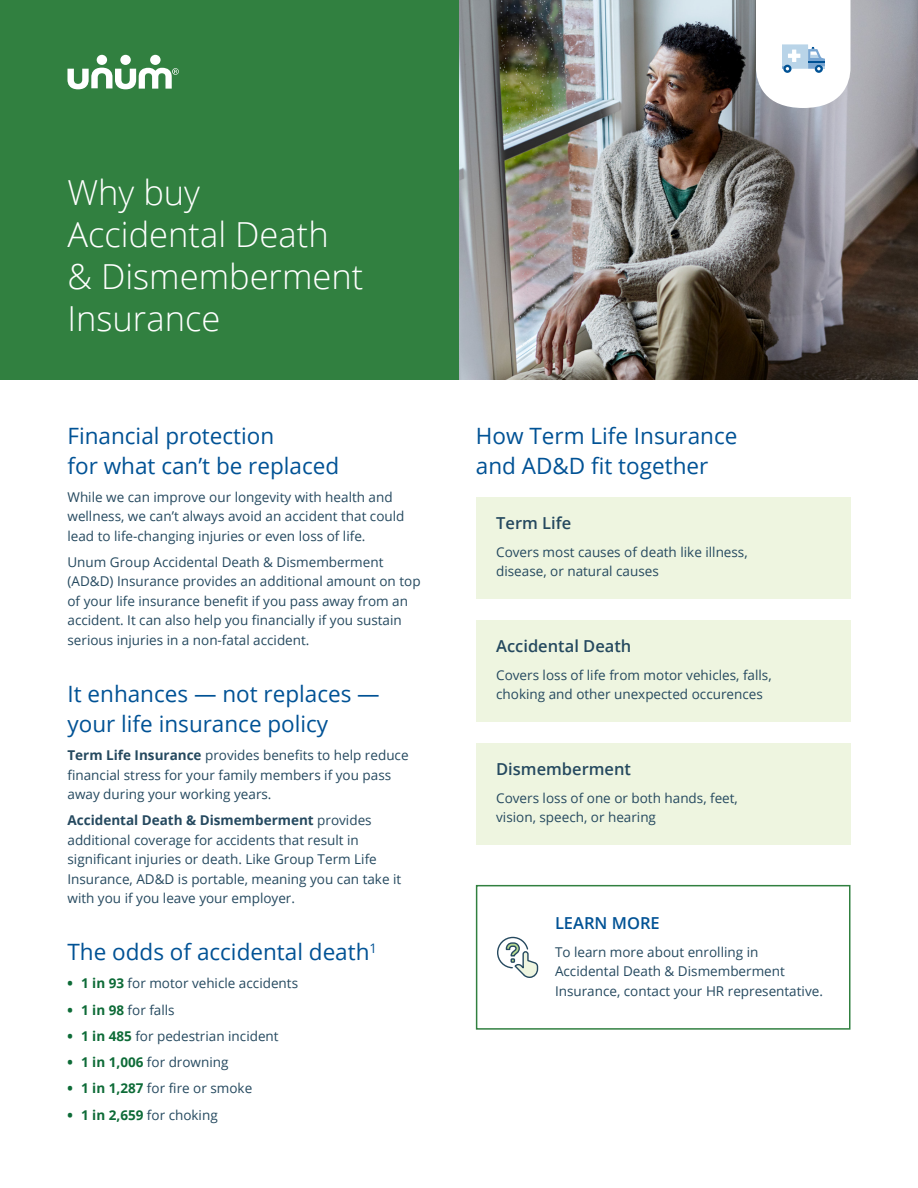
<style>
.page{position:relative;width:918px;height:1188px;background:#fff}
.page>*{position:absolute;margin:0;border:0;box-sizing:border-box;transform-origin:0 0}
.Title__H1__23_28_MIN{font:300 34.5px/42px "Open Sans";color:#fff}
.Subheading__H2{font:22.5px/30px "Open Sans";color:#005295}
.Bullet_list_lawn_4{font:600 16.5px "Open Sans";color:#25495f}
.Subtitle__H3{font:600 16.5px "Open Sans";color:#005295}
.Bullet_list_lawn_4-2{font:13.5px/19.5px "Open Sans";color:#25495f}
.Body__P{font:13.5px/19.5px "Open Sans";color:#25495f}
.s1{font-weight:700}
.s2{font-weight:800;color:#0d6b37}
.s3{font-weight:700;color:#0d6b37}
</style>
<div class="page">
<div style="left:0;top:0;width:918px;height:379px;background:#318040"></div>
<div style="left:97px;top:55px;width:10px;height:10px;background:#fff;border-radius:50%"></div>
<div style="left:120px;top:55px;width:11px;height:10px;background:#fff;border-radius:50%"></div>
<div style="left:150px;top:55px;width:11px;height:10px;background:#fff;border-radius:50%"></div>
<svg style="left:68px;top:68px;width:111px;height:21px"></svg>
<img style="left:459px;top:0;width:459px;height:379px">
<div style="left:476px;top:497px;width:374px;height:101px;background:#eef5e0"></div>
<div style="left:476px;top:620px;width:374px;height:101px;background:#eef5e0"></div>
<div style="left:476px;top:743px;width:374px;height:101px;background:#eef5e0"></div>
<div style="left:476px;top:885px;width:374px;height:145px;border:2px solid #318040"></div>
<svg style="left:497px;top:936px;width:42px;height:42px"></svg>
<svg style="left:756px;top:0;width:95px;height:108px;background:#eff2f6"></svg>
<h1 class="Title__H1__23_28_MIN" style="left:68px;top:170px;width:297px">Why buy<br>Accidental Death<br>&amp; Dismemberment<br>Insurance</h1>
<h2 class="Subheading__H2" style="left:68px;top:420px;width:273px">Financial protection<br>for what can’t be replaced</h2>
<p class="Body__P" style="left:68px;top:487px;width:339px">While we can improve our longevity with health and wellness, we can’t always avoid an accident that could lead to life-changing injuries or even loss of life.</p>
<p class="Body__P" style="left:68px;top:552px;width:355px">Unum Group Accidental Death &amp; Dismemberment (AD&amp;D) Insurance provides an additional amount on top of your life insurance benefit if you pass away from an accident. It can also help you financially if you sustain serious injuries in a non-fatal accident.</p>
<h2 class="Subheading__H2" style="left:68px;top:678px;width:314px">It enhances — not replaces — your life insurance policy</h2>
<p class="Bullet_list_lawn_4-2" style="left:68px;top:745px;width:343px"><span class="s1">Term Life Insurance</span> provides benefits to help reduce financial stress for your family members if you pass away during your working years.</p>
<p class="Bullet_list_lawn_4-2" style="left:68px;top:810px;width:335px"><span class="s1">Accidental Death &amp; Dismemberment</span> provides additional coverage for accidents that result in significant injuries or death. Like Group Term Life Insurance, AD&amp;D is portable, meaning you can take it with you if you leave your employer.</p>
<h2 class="Subheading__H2" style="left:68px;top:937px;width:311px">The odds of accidental death<sup>1</sup></h2>
<p class="Bullet_list_lawn_4-2" style="left:68px;top:973px;width:232px"><span class="s2">•</span> <span class="s3">1 in 93</span> for motor vehicle accidents</p>
<p class="Bullet_list_lawn_4-2" style="left:68px;top:1000px;width:109px"><span class="s2">•</span> <span class="s3">1 in 98</span> for falls</p>
<p class="Bullet_list_lawn_4-2" style="left:68px;top:1026px;width:213px"><span class="s2">•</span> <span class="s3">1 in 485</span> for pedestrian incident</p>
<p class="Bullet_list_lawn_4-2" style="left:68px;top:1052px;width:163px"><span class="s2">•</span> <span class="s3">1 in 1,006</span> for drowning</p>
<p class="Bullet_list_lawn_4-2" style="left:68px;top:1078px;width:186px"><span class="s2">•</span> <span class="s3">1 in 1,287</span> for fire or smoke</p>
<p class="Bullet_list_lawn_4-2" style="left:68px;top:1105px;width:152px"><span class="s2">•</span> <span class="s3">1 in 2,659</span> for choking</p>
<h2 class="Subheading__H2" style="left:476px;top:420px;width:263px">How Term Life Insurance and AD&amp;D fit together</h2>
<p class="Bullet_list_lawn_4" style="left:496px;top:511px;width:77px">Term Life</p>
<p class="Bullet_list_lawn_4-2" style="left:496px;top:542px;width:253px">Covers most causes of death like illness, disease, or natural causes</p>
<p class="Bullet_list_lawn_4" style="left:496px;top:634px;width:137px">Accidental Death</p>
<p class="Bullet_list_lawn_4-2" style="left:496px;top:665px;width:277px">Covers loss of life from motor vehicles, falls, choking and other unexpected occurences</p>
<p class="Bullet_list_lawn_4" style="left:496px;top:757px;width:136px">Dismemberment</p>
<p class="Bullet_list_lawn_4-2" style="left:496px;top:788px;width:243px">Covers loss of one or both hands, feet, vision, speech, or hearing</p>
<h3 class="Subtitle__H3" style="left:555px;top:911px;width:106px">LEARN MORE</h3>
<p class="Body__P" style="left:555px;top:942px;width:269px">To learn more about enrolling in<br>Accidental Death &amp; Dismemberment<br>Insurance, contact your HR representative.</p>
</div>
